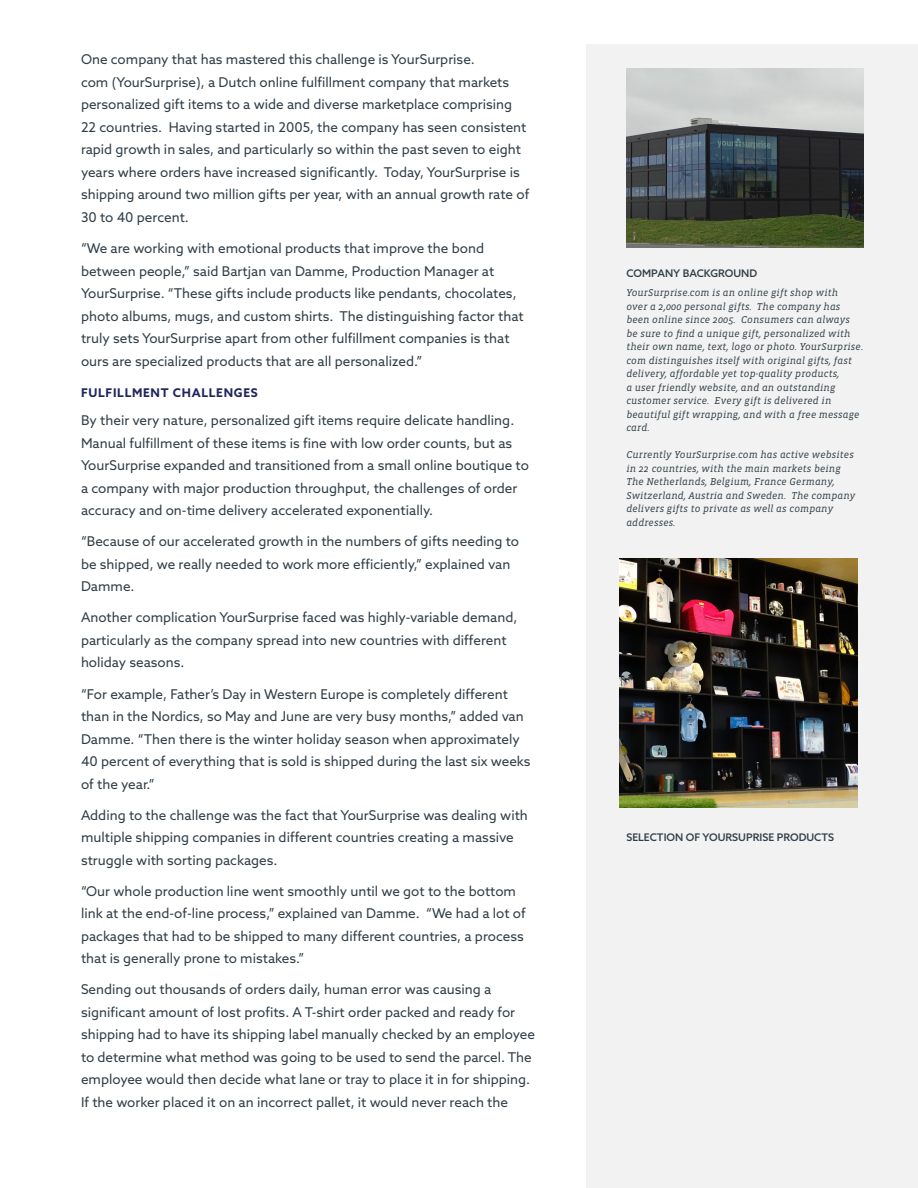
<style>
.page{position:relative;width:918px;height:1188px;background:#fff}
.page>*{position:absolute;margin:0;border:0;box-sizing:border-box;transform-origin:0 0}
.B1_-_Body_-_Standard{font:13.5px/22.5px "Azo Sans";color:#313e48}
.H7_-_Heading_Gray{font:700 12px "Azo Sans";letter-spacing:.06em;color:#1f265b}
.H8_-_Heading_Gray{font:500 10.5px "Azo Sans";color:#313e48}
.B5_-_Captions{font:italic 10.2px/13.5px "Vista Slab OTCE";letter-spacing:.01em;color:#313e48}
</style>
<div class="page">
<div style="left:586px;top:44px;width:332px;height:1144px;background:#f1f2f1"></div>
<img style="left:626px;top:68px;width:238px;height:179px">
<img style="left:620px;top:558px;width:237px;height:250px">
<p class="B1_-_Body_-_Standard" style="left:81px;top:48px;width:450px">One company that has mastered this challenge is YourSurprise.<br>com (YourSurprise), a Dutch online fulfillment company that markets personalized gift items to a wide and diverse marketplace comprising 22 countries. Having started in 2005, the company has seen consistent rapid growth in sales, and particularly so within the past seven to eight years where orders have increased significantly. Today, YourSurprise is shipping around two million gifts per year, with an annual growth rate of 30 to 40 percent.</p>
<p class="B1_-_Body_-_Standard" style="left:81px;top:237px;width:444px">“We are working with emotional products that improve the bond between people,” said Bartjan van Damme, Production Manager at YourSurprise. “These gifts include products like pendants, chocolates, photo albums, mugs, and custom shirts. The distinguishing factor that truly sets YourSurprise apart from other fulfillment companies is that ours are specialized products that are all personalized.”</p>
<p class="H7_-_Heading_Gray" style="left:81px;top:385px;width:178px">FULFILLMENT CHALLENGES</p>
<p class="B1_-_Body_-_Standard" style="left:81px;top:409px;width:449px">By their very nature, personalized gift items require delicate handling.<br>Manual fulfillment of these items is fine with low order counts, but as YourSurprise expanded and transitioned from a small online boutique to a company with major production throughput, the challenges of order accuracy and on-time delivery accelerated exponentially.</p>
<p class="B1_-_Body_-_Standard" style="left:81px;top:530px;width:440px">“Because of our accelerated growth in the numbers of gifts needing to be shipped, we really needed to work more efficiently,” explained van<br>Damme.</p>
<p class="B1_-_Body_-_Standard" style="left:81px;top:606px;width:438px">Another complication YourSurprise faced was highly-variable demand, particularly as the company spread into new countries with different holiday seasons.</p>
<p class="B1_-_Body_-_Standard" style="left:81px;top:682px;width:451px">“For example, Father’s Day in Western Europe is completely different than in the Nordics, so May and June are very busy months,” added van Damme. “Then there is the winter holiday season when approximately 40 percent of everything that is sold is shipped during the last six weeks of the year.”</p>
<p class="B1_-_Body_-_Standard" style="left:81px;top:803px;width:448px">Adding to the challenge was the fact that YourSurprise was dealing with multiple shipping companies in different countries creating a massive struggle with sorting packages.</p>
<p class="B1_-_Body_-_Standard" style="left:81px;top:880px;width:446px">“Our whole production line went smoothly until we got to the bottom link at the end-of-line process,” explained van Damme. “We had a lot of packages that had to be shipped to many different countries, a process that is generally prone to mistakes.”</p>
<p class="B1_-_Body_-_Standard" style="left:81px;top:978px;width:456px">Sending out thousands of orders daily, human error was causing a significant amount of lost profits. A T-shirt order packed and ready for shipping had to have its shipping label manually checked by an employee to determine what method was going to be used to send the parcel. The employee would then decide what lane or tray to place it in for shipping.<br>If the worker placed it on an incorrect pallet, it would never reach the</p>
<p class="H8_-_Heading_Gray" style="left:626px;top:267px;width:132px">COMPANY BACKGROUND</p>
<p class="B5_-_Captions" style="left:626px;top:286px;width:238px">YourSurprise.com is an online gift shop with<br>over a 2,000 personal gifts. The company has been online since 2005. Consumers can always be sure to find a unique gift, personalized with their own name, text, logo or photo. YourSurprise. com distinguishes itself with original gifts, fast delivery, affordable yet top-quality products,<br>a user friendly website, and an outstanding customer service. Every gift is delivered in beautiful gift wrapping, and with a free message card.</p>
<p class="B5_-_Captions" style="left:626px;top:448px;width:231px">Currently YourSurprise.com has active websites in 22 countries, with the main markets being The Netherlands, Belgium, France Germany, Switzerland, Austria and Sweden. The company delivers gifts to private as well as company addresses.</p>
<p class="H8_-_Heading_Gray" style="left:626px;top:830px;width:209px">SELECTION OF YOURSUPRISE PRODUCTS</p>
</div>
